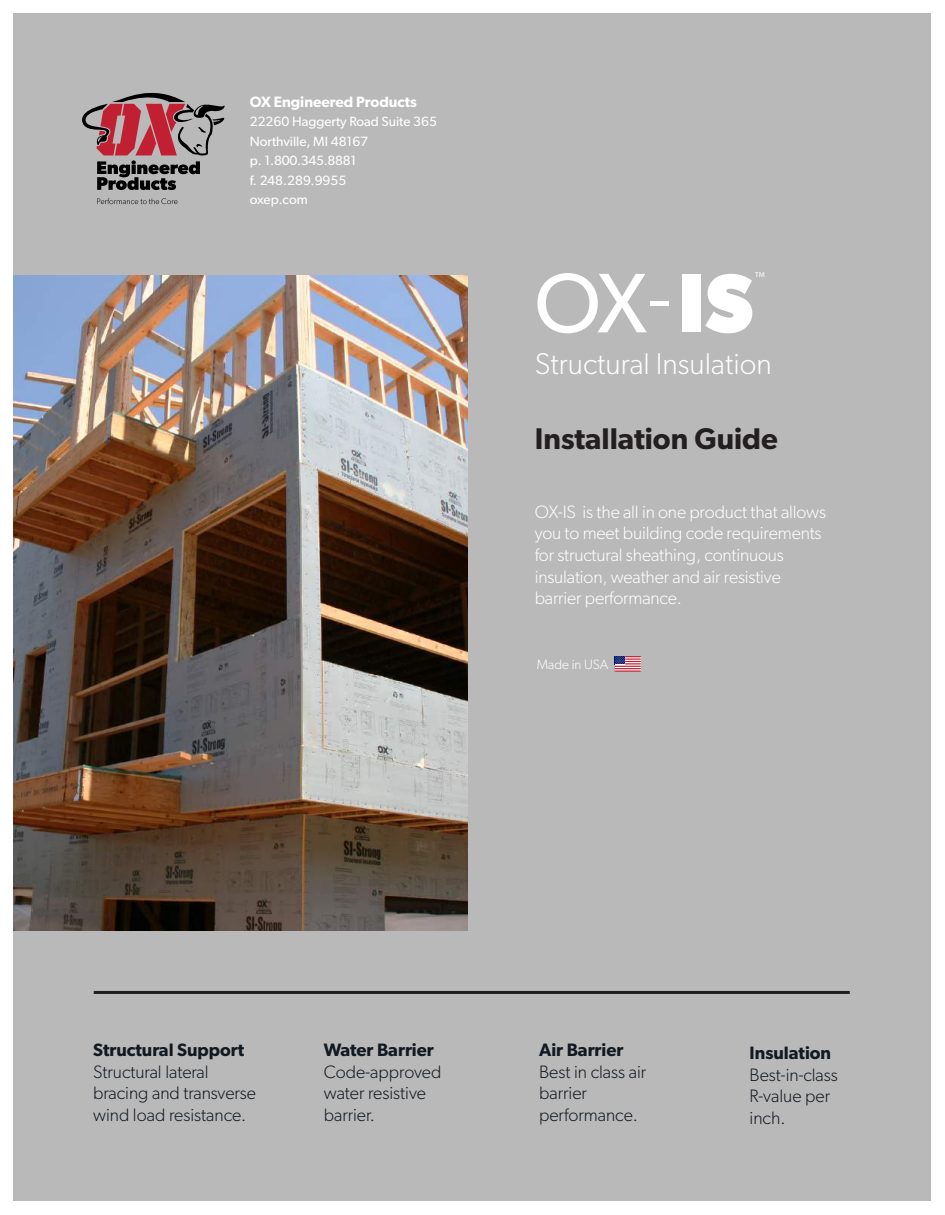
<style>
.page{position:relative;width:945px;height:1215px;background:#fff}
.page>*{position:absolute;margin:0;border:0;box-sizing:border-box;transform-origin:0 0}
.t1{font:84.75px "Gibson";color:#fff}
.t2{font:300 30px "Gibson";color:#fff}
.t3{font:600 30px "Gibson";color:#231f20}
.t4{font:300 18px/21.6px "Gibson";letter-spacing:-.01em;color:#fff}
.t5{font:300 18px/21.6px "Gibson";color:#111921}
.t6{font:600 18px "Gibson";color:#111921}
.t7{font:600 15px "Gibson";color:#fff}
.t8{font:13.5px/19.5px "Gibson";color:#fff}
.t9{font:300 13.5px "Gibson";color:#fff}
.t10{font:7.05px "Gibson";color:#fff}
.s1{font-weight:700;font-size:84px}
</style>
<div class="page">
<div style="left:14px;top:14px;width:918px;height:1188px;background:#bab9b9"></div>
<svg style="left:97px;top:198px;width:81px;height:6px"></svg>
<svg style="left:82px;top:92px;width:143px;height:98px"></svg>
<img style="left:14px;top:276px;width:454px;height:655px">
<hr style="left:650px;top:301px;width:19px;height:4px;background:#fff">
<hr style="left:615px;top:670px;width:26px;height:2px;background:#bf2032">
<svg style="left:615px;top:656px;width:26px;height:14px"></svg>
<hr style="left:94px;top:991px;width:756px;height:3px;background:#231f20">
<p class="t7" style="left:250px;top:93px;width:169px">OX Engineered Products</p>
<p class="t8" style="left:250px;top:112px;width:189px">22260 Haggerty Road Suite 365<br>Northville, MI 48167<br>p. 1.800.345.8881<br>f. 248.289.9955<br>oxep.com</p>
<h1 class="t1" style="left:534px;top:252px;width:220px">OX <span class="s1">IS</span></h1>
<p class="t10" style="left:755px;top:270px;width:11px">TM</p>
<h2 class="t2" style="left:535px;top:345px;width:238px">Structural Insulation</h2>
<h2 class="t3" style="left:535px;top:421px;width:245px">Installation Guide</h2>
<p class="t4" style="left:535px;top:501px;width:293px">OX-IS is the all in one product that allows you to meet building code requirements for structural sheathing, continuous insulation, weather and air resistive barrier performance.</p>
<p class="t9" style="left:537px;top:656px;width:73px">Made in USA</p>
<p class="t6" style="left:93px;top:1039px;width:153px">Structural Support</p>
<p class="t5" style="left:93px;top:1061px;width:164px">Structural lateral bracing and transverse wind load resistance.</p>
<p class="t6" style="left:324px;top:1039px;width:112px">Water Barrier</p>
<p class="t5" style="left:324px;top:1061px;width:119px">Code-approved water resistive barrier.</p>
<p class="t6" style="left:539px;top:1039px;width:86px">Air Barrier</p>
<p class="t5" style="left:539px;top:1060px;width:109px">Best in class air barrier performance.</p>
<p class="t6" style="left:750px;top:1042px;width:83px">Insulation</p>
<p class="t5" style="left:750px;top:1064px;width:90px">Best-in-class<br>R-value per inch.</p>
</div>
